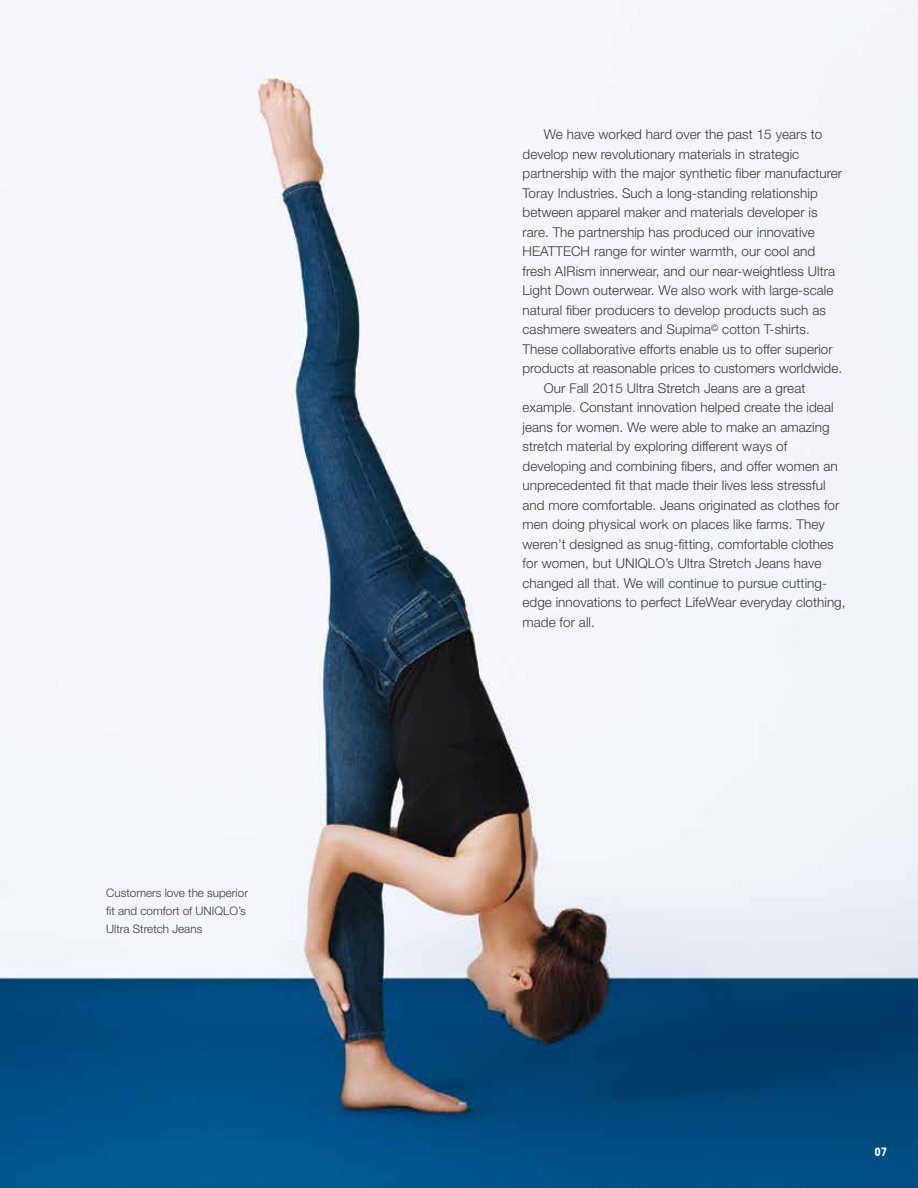
<style>
.page{position:relative;width:918px;height:1188px;background:#fff}
.page>*{position:absolute;margin:0;border:0;box-sizing:border-box;transform-origin:0 0}
.t1{font:300 13.5px "Helvetica Neue";letter-spacing:.005em;color:#3e3a39}
.t2{font:700 12px "TT Uniqlo";color:#fff}
.t3{font:300 11.7px/18px "Helvetica Neue";color:#3e3a39}
</style>
<div class="page">
<img style="left:0;top:0;width:918px;height:1188px">
<p class="t3" style="left:106px;top:884px;width:143px">Customers love the superior fit and comfort of UNIQLO’s<br>Ultra Stretch Jeans</p>
<p class="t1" style="left:544px;top:126px;width:280px">We have worked hard over the past 15 years to</p>
<p class="t1" style="left:523px;top:146px;width:278px">develop new revolutionary materials in strategic</p>
<p class="t1" style="left:523px;top:165px;width:321px">partnership with the major synthetic fiber manufacturer</p>
<p class="t1" style="left:523px;top:185px;width:297px">Toray Industries. Such a long-standing relationship</p>
<p class="t1" style="left:523px;top:204px;width:297px">between apparel maker and materials developer is</p>
<p class="t1" style="left:523px;top:224px;width:294px">rare. The partnership has produced our innovative</p>
<p class="t1" style="left:523px;top:243px;width:294px">HEATTECH range for winter warmth, our cool and</p>
<p class="t1" style="left:523px;top:263px;width:314px">fresh AIRism innerwear, and our near-weightless Ultra</p>
<p class="t1" style="left:523px;top:282px;width:312px">Light Down outerwear. We also work with large-scale</p>
<p class="t1" style="left:523px;top:302px;width:305px">natural fiber producers to develop products such as</p>
<p class="t1" style="left:523px;top:321px;width:289px">cashmere sweaters and Supima<sup>©</sup> cotton T-shirts.</p>
<p class="t1" style="left:523px;top:341px;width:312px">These collaborative efforts enable us to offer superior</p>
<p class="t1" style="left:523px;top:360px;width:321px">products at reasonable prices to customers worldwide.</p>
<p class="t1" style="left:544px;top:380px;width:263px">Our Fall 2015 Ultra Stretch Jeans are a great</p>
<p class="t1" style="left:523px;top:399px;width:313px">example. Constant innovation helped create the ideal</p>
<p class="t1" style="left:523px;top:419px;width:309px">jeans for women. We were able to make an amazing</p>
<p class="t1" style="left:523px;top:438px;width:266px">stretch material by exploring different ways of</p>
<p class="t1" style="left:523px;top:458px;width:317px">developing and combining fibers, and offer women an</p>
<p class="t1" style="left:523px;top:477px;width:305px">unprecedented fit that made their lives less stressful</p>
<p class="t1" style="left:523px;top:497px;width:318px">and more comfortable. Jeans originated as clothes for</p>
<p class="t1" style="left:523px;top:516px;width:304px">men doing physical work on places like farms. They</p>
<p class="t1" style="left:523px;top:536px;width:313px">weren’t designed as snug-fitting, comfortable clothes</p>
<p class="t1" style="left:523px;top:555px;width:301px">for women, but UNIQLO’s Ultra Stretch Jeans have</p>
<p class="t1" style="left:523px;top:574px;width:306px">changed all that. We will continue to pursue cutting-</p>
<p class="t1" style="left:523px;top:594px;width:325px">edge innovations to perfect LifeWear everyday clothing,</p>
<p class="t1" style="left:523px;top:613px;width:74px">made for all.</p>
<p class="t2" style="left:875px;top:1145px;width:14px">07</p>
</div>
